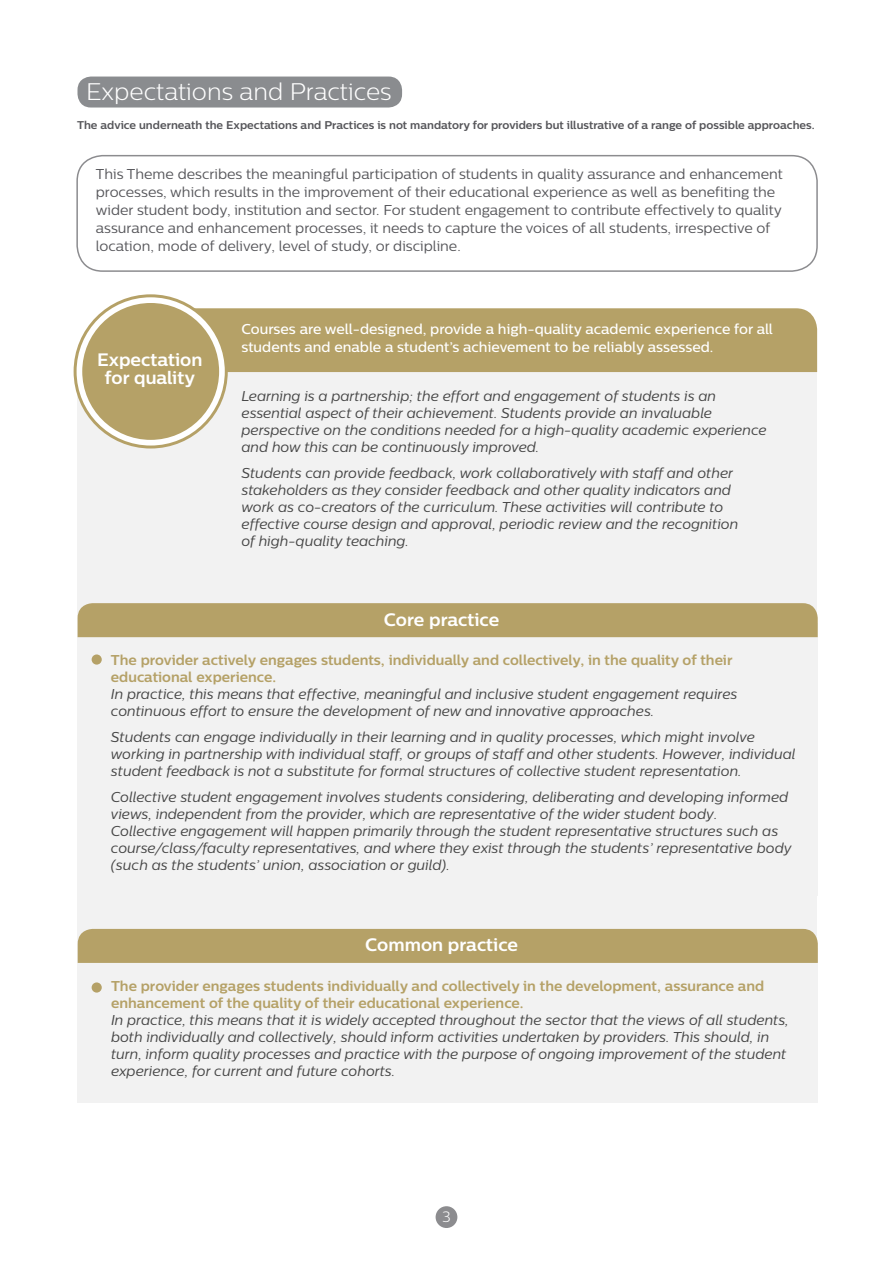
<style>
.page{position:relative;width:893px;height:1263px;background:#fff}
.page>*{position:absolute;margin:0;border:0;box-sizing:border-box;transform-origin:0 0}
.t1{font:300 24px "Centrale Sans";color:#fff}
.t2{font:700 18px/18px "Centrale Sans";color:#fff;text-align:center}
.t3{font:300 15px "Centrale Sans";color:#fff}
.t4{font:italic 14.25px/17.1px "Centrale Sans";color:#454545}
.t5{font:14.25px/18px "Centrale Sans";color:#56565a}
.t6{font:700 14.25px/17.1px "Centrale Sans";color:#b5a167}
.t7{font:500 14.25px/17.1px "Centrale Sans";color:#fff}
.t8{font:700 11.25px "Centrale Sans";color:#56565a}
</style>
<div class="page">
<div style="left:436px;top:1206px;width:21px;height:22px;background:#8c8c8f;border-radius:50%"></div>
<div style="left:78px;top:367px;width:739px;height:736px;background:#f2f2f2"></div>
<div style="left:76px;top:155px;width:742px;height:117px;border:2px solid #8c8c8f;border-radius:26px"></div>
<div style="left:77px;top:77px;width:325px;height:31px;background:#8a8c8f;border-radius:13px"></div>
<div style="left:78px;top:949px;width:740px;height:154px;background:#f2f2f2"></div>
<div style="left:78px;top:929px;width:740px;height:34px;background:#b5a167"></div>
<div style="left:78px;top:603px;width:740px;height:34px;background:#b5a167"></div>
<div style="left:92px;top:654px;width:10px;height:11px;background:#b5a167;border-radius:50%"></div>
<div style="left:92px;top:982px;width:10px;height:10px;background:#b5a167;border-radius:50%"></div>
<div style="left:196px;top:308px;width:621px;height:64px;background:#b5a167"></div>
<svg style="left:74px;top:294px;width:154px;height:154px"></svg>
<div style="left:77px;top:297px;width:148px;height:148px;background:#fff;border-radius:50%"></div>
<div style="left:82px;top:303px;width:137px;height:137px;background:#b5a167;border-radius:50%"></div>
<h1 class="t1" style="left:86px;top:78px;width:307px">Expectations and Practices</h1>
<p class="t8" style="left:77px;top:119px;width:739px">The advice underneath the Expectations and Practices is not mandatory for providers but illustrative of a range of possible approaches.</p>
<p class="t5" style="left:96px;top:165px;width:689px">This Theme describes the meaningful participation of students in quality assurance and enhancement processes, which results in the improvement of their educational experience as well as benefiting the wider student body, institution and sector. For student engagement to contribute effectively to quality assurance and enhancement processes, it needs to capture the voices of all students, irrespective of location, mode of delivery, level of study, or discipline.</p>
<p class="t2" style="left:97px;top:350px;width:107px">Expectation for quality</p>
<p class="t7" style="left:241px;top:321px;width:533px">Courses are well-designed, provide a high-quality academic experience for all students and enable a student’s achievement to be reliably assessed.</p>
<p class="t4" style="left:241px;top:387px;width:527px">Learning is a partnership; the effort and engagement of students is an essential aspect of their achievement. Students provide an invaluable perspective on the conditions needed for a high-quality academic experience and how this can be continuously improved.</p>
<p class="t4" style="left:241px;top:464px;width:498px">Students can provide feedback, work collaboratively with staff and other stakeholders as they consider feedback and other quality indicators and work as co-creators of the curriculum. These activities will contribute to effective course design and approval, periodic review and the recognition of high-quality teaching.</p>
<p class="t2" style="left:384px;top:610px;width:117px">Core practice</p>
<p class="t6" style="left:111px;top:651px;width:623px">The provider actively engages students, individually and collectively, in the quality of their educational experience.</p>
<p class="t4" style="left:111px;top:686px;width:628px">In practice, this means that effective, meaningful and inclusive student engagement requires continuous effort to ensure the development of new and innovative approaches.</p>
<p class="t4" style="left:111px;top:728px;width:686px">Students can engage individually in their learning and in quality processes, which might involve working in partnership with individual staff, or groups of staff and other students. However, individual student feedback is not a substitute for formal structures of collective student representation.</p>
<p class="t4" style="left:111px;top:788px;width:682px">Collective student engagement involves students considering, deliberating and developing informed views, independent from the provider, which are representative of the wider student body.<br>Collective engagement will happen primarily through the student representative structures such as course/class/faculty representatives, and where they exist through the students’ representative body (such as the students’ union, association or guild).</p>
<p class="t2" style="left:365px;top:936px;width:154px">Common practice</p>
<p class="t6" style="left:111px;top:977px;width:655px">The provider engages students individually and collectively in the development, assurance and enhancement of the quality of their educational experience.</p>
<p class="t4" style="left:111px;top:1011px;width:679px">In practice, this means that it is widely accepted throughout the sector that the views of all students, both individually and collectively, should inform activities undertaken by providers. This should, in turn, inform quality processes and practice with the purpose of ongoing improvement of the student experience, for current and future cohorts.</p>
<p class="t3" style="left:442px;top:1208px;width:10px">3</p>
</div>
